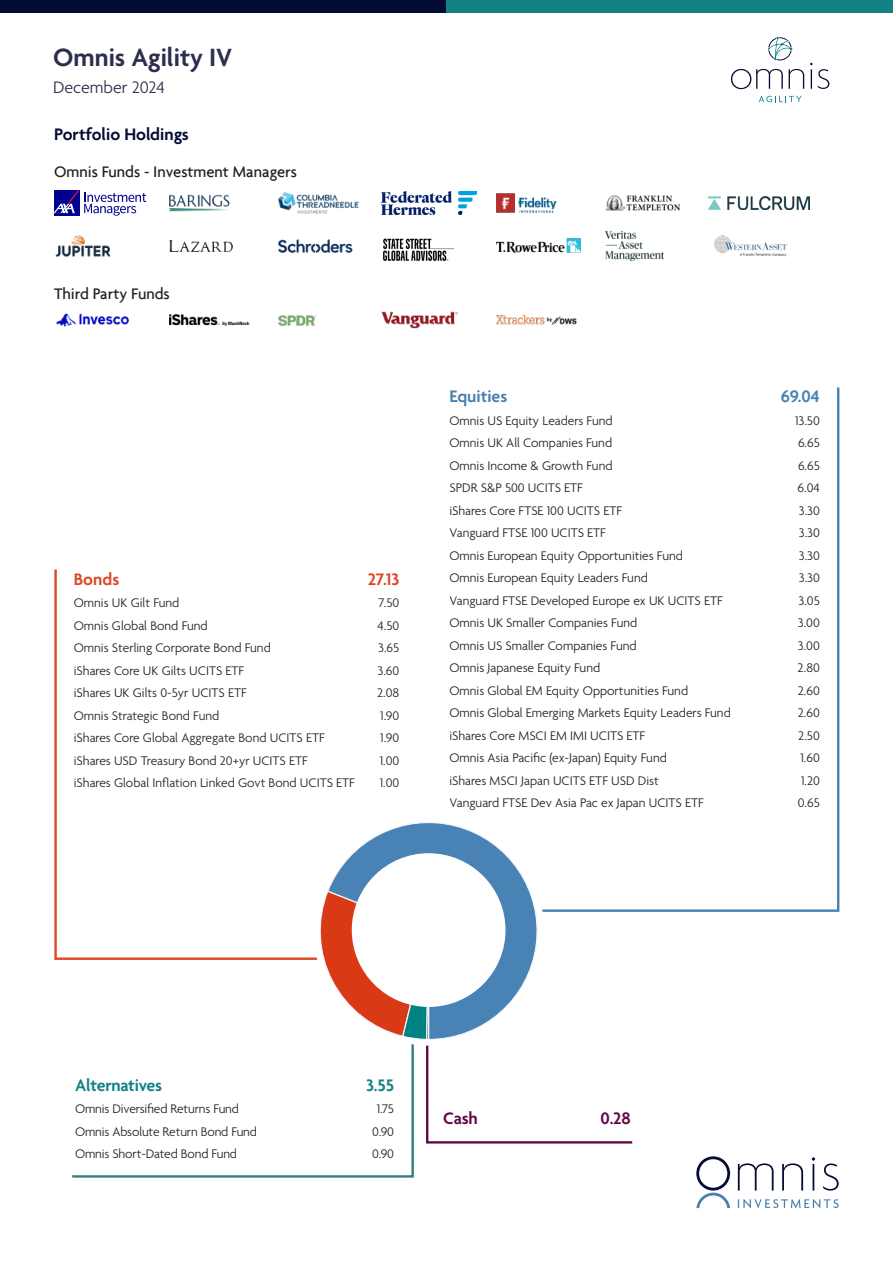
<style>
.page{position:relative;width:893px;height:1263px;background:#fff}
.page>*{position:absolute;margin:0;border:0;box-sizing:border-box;transform-origin:0 0}
.t1{font:600 27px "Agenda";color:#2d2e4c}
.t2{font:600 18px "Agenda";color:#050c33}
.t3{font:600 18px "Agenda";letter-spacing:-.01em;color:#128382}
.t4{font:600 18px "Agenda";color:#4882b1}
.t5{font:300 18px "Agenda";color:#2d2e4c}
.t6{font:600 18px "Agenda";color:#df4625}
.t7{font:600 18px "Agenda";letter-spacing:-.01em;color:#650647}
.t8{font:500 16.5px "Agenda";color:#231f20}
.t9{font:300 13.5px "Agenda";color:#231f20}
</style>
<div class="page">
<svg style="left:738px;top:1163px;width:36px;height:27px"></svg>
<svg style="left:782px;top:1163px;width:21px;height:27px"></svg>
<svg style="left:812px;top:1157px;width:3px;height:33px"></svg>
<svg style="left:823px;top:1163px;width:16px;height:27px"></svg>
<svg style="left:738px;top:1199px;width:101px;height:9px"></svg>
<svg style="left:696px;top:1156px;width:34px;height:52px"></svg>
<div style="left:0;top:0;width:446px;height:13px;background:#050c33"></div>
<div style="left:446px;top:0;width:447px;height:13px;background:#128382"></div>
<svg style="left:731px;top:69px;width:52px;height:20px"></svg>
<svg style="left:789px;top:69px;width:15px;height:20px"></svg>
<svg style="left:810px;top:63px;width:19px;height:26px"></svg>
<svg style="left:759px;top:96px;width:43px;height:6px"></svg>
<svg style="left:768px;top:37px;width:24px;height:23px"></svg>
<svg style="left:54px;top:190px;width:92px;height:26px"></svg>
<img style="left:169px;top:194px;width:61px;height:18px">
<img style="left:278px;top:192px;width:81px;height:22px">
<img style="left:381px;top:191px;width:95px;height:24px">
<img style="left:496px;top:193px;width:61px;height:20px">
<img style="left:605px;top:195px;width:76px;height:16px">
<img style="left:708px;top:196px;width:101px;height:14px">
<img style="left:55px;top:235px;width:56px;height:22px">
<img style="left:56px;top:313px;width:73px;height:14px">
<img style="left:169px;top:314px;width:81px;height:12px">
<img style="left:169px;top:240px;width:64px;height:12px">
<img style="left:278px;top:239px;width:75px;height:14px">
<img style="left:278px;top:315px;width:39px;height:11px">
<img style="left:496px;top:238px;width:85px;height:15px">
<img style="left:605px;top:230px;width:60px;height:32px">
<img style="left:381px;top:311px;width:77px;height:18px">
<img style="left:714px;top:235px;width:73px;height:22px">
<img style="left:496px;top:315px;width:81px;height:10px">
<img style="left:383px;top:238px;width:71px;height:23px">
<div style="left:438px;top:379px;width:401px;height:533px;border:2px solid #4882b1"></div>
<div style="left:54px;top:561px;width:353px;height:399px;border:2px solid #df4625"></div>
<div style="left:64px;top:1033px;width:350px;height:144px;border:2px solid #347f81"></div>
<div style="left:426px;top:1037px;width:215px;height:106px;border:2px solid #650647"></div>
<svg style="left:328px;top:819px;width:213px;height:221px"></svg>
<svg style="left:317px;top:890px;width:113px;height:151px"></svg>
<div style="left:352px;top:853px;width:153px;height:154px;background:#fff;border-radius:50%"></div>
<h1 class="t1" style="left:53px;top:40px;width:181px">Omnis Agility IV</h1>
<h2 class="t5" style="left:53px;top:77px;width:113px">December 2024</h2>
<h2 class="t2" style="left:54px;top:123px;width:136px">Portfolio Holdings</h2>
<p class="t8" style="left:54px;top:161px;width:244px">Omnis Funds - Investment Managers</p>
<p class="t8" style="left:54px;top:283px;width:117px">Third Party Funds</p>
<h2 class="t6" style="left:74px;top:568px;width:47px">Bonds</h2>
<h2 class="t6" style="left:368px;top:568px;width:33px">27.13</h2>
<p class="t9" style="left:74px;top:596px;width:107px">Omnis UK Gilt Fund</p>
<p class="t9" style="left:379px;top:596px;width:22px">7.50</p>
<p class="t9" style="left:74px;top:618px;width:135px">Omnis Global Bond Fund</p>
<p class="t9" style="left:377px;top:618px;width:23px">4.50</p>
<p class="t9" style="left:74px;top:641px;width:199px">Omnis Sterling Corporate Bond Fund</p>
<p class="t9" style="left:378px;top:641px;width:23px">3.65</p>
<p class="t9" style="left:74px;top:663px;width:172px">iShares Core UK Gilts UCITS ETF</p>
<p class="t9" style="left:377px;top:663px;width:23px">3.60</p>
<p class="t9" style="left:74px;top:686px;width:174px">iShares UK Gilts 0‑5yr UCITS ETF</p>
<p class="t9" style="left:377px;top:686px;width:24px">2.08</p>
<p class="t9" style="left:74px;top:708px;width:147px">Omnis Strategic Bond Fund</p>
<p class="t9" style="left:380px;top:708px;width:21px">1.90</p>
<p class="t9" style="left:74px;top:731px;width:252px">iShares Core Global Aggregate Bond UCITS ETF</p>
<p class="t9" style="left:380px;top:731px;width:21px">1.90</p>
<p class="t9" style="left:74px;top:753px;width:235px">iShares USD Treasury Bond 20+yr UCITS ETF</p>
<p class="t9" style="left:380px;top:753px;width:21px">1.00</p>
<p class="t9" style="left:74px;top:776px;width:283px">iShares Global Inflation Linked Govt Bond UCITS ETF</p>
<p class="t9" style="left:380px;top:776px;width:21px">1.00</p>
<h2 class="t4" style="left:449px;top:386px;width:59px">Equities</h2>
<h2 class="t4" style="left:781px;top:386px;width:41px">69.04</h2>
<p class="t9" style="left:449px;top:413px;width:165px">Omnis US Equity Leaders Fund</p>
<p class="t9" style="left:795px;top:413px;width:26px">13.50</p>
<p class="t9" style="left:449px;top:436px;width:164px">Omnis UK All Companies Fund</p>
<p class="t9" style="left:798px;top:436px;width:23px">6.65</p>
<p class="t9" style="left:449px;top:458px;width:165px">Omnis Income &amp; Growth Fund</p>
<p class="t9" style="left:798px;top:458px;width:23px">6.65</p>
<p class="t9" style="left:449px;top:481px;width:135px">SPDR S&amp;P 500 UCITS ETF</p>
<p class="t9" style="left:797px;top:481px;width:24px">6.04</p>
<p class="t9" style="left:449px;top:503px;width:174px">iShares Core FTSE 100 UCITS ETF</p>
<p class="t9" style="left:799px;top:503px;width:23px">3.30</p>
<p class="t9" style="left:449px;top:526px;width:158px">Vanguard FTSE 100 UCITS ETF</p>
<p class="t9" style="left:799px;top:526px;width:23px">3.30</p>
<p class="t9" style="left:449px;top:548px;width:235px">Omnis European Equity Opportunities Fund</p>
<p class="t9" style="left:799px;top:548px;width:23px">3.30</p>
<p class="t9" style="left:449px;top:571px;width:200px">Omnis European Equity Leaders Fund</p>
<p class="t9" style="left:799px;top:571px;width:23px">3.30</p>
<p class="t9" style="left:449px;top:593px;width:275px">Vanguard FTSE Developed Europe ex UK UCITS ETF</p>
<p class="t9" style="left:799px;top:593px;width:23px">3.05</p>
<p class="t9" style="left:449px;top:616px;width:189px">Omnis UK Smaller Companies Fund</p>
<p class="t9" style="left:798px;top:616px;width:23px">3.00</p>
<p class="t9" style="left:449px;top:638px;width:189px">Omnis US Smaller Companies Fund</p>
<p class="t9" style="left:798px;top:638px;width:23px">3.00</p>
<p class="t9" style="left:449px;top:661px;width:152px">Omnis Japanese Equity Fund</p>
<p class="t9" style="left:798px;top:661px;width:24px">2.80</p>
<p class="t9" style="left:449px;top:683px;width:240px">Omnis Global EM Equity Opportunities Fund</p>
<p class="t9" style="left:798px;top:683px;width:24px">2.60</p>
<p class="t9" style="left:449px;top:706px;width:283px">Omnis Global Emerging Markets Equity Leaders Fund</p>
<p class="t9" style="left:798px;top:706px;width:24px">2.60</p>
<p class="t9" style="left:449px;top:728px;width:197px">iShares Core MSCI EM IMI UCITS ETF</p>
<p class="t9" style="left:798px;top:728px;width:23px">2.50</p>
<p class="t9" style="left:449px;top:751px;width:219px">Omnis Asia Pacific (ex-Japan) Equity Fund</p>
<p class="t9" style="left:800px;top:751px;width:21px">1.60</p>
<p class="t9" style="left:449px;top:773px;width:211px">iShares MSCI Japan UCITS ETF USD Dist</p>
<p class="t9" style="left:801px;top:773px;width:20px">1.20</p>
<p class="t9" style="left:449px;top:796px;width:256px">Vanguard FTSE Dev Asia Pac ex Japan UCITS ETF</p>
<p class="t9" style="left:798px;top:796px;width:24px">0.65</p>
<h2 class="t3" style="left:75px;top:1074px;width:89px">Alternatives</h2>
<h2 class="t3" style="left:366px;top:1074px;width:29px">3.55</h2>
<p class="t9" style="left:75px;top:1101px;width:165px">Omnis Diversified Returns Fund</p>
<p class="t9" style="left:377px;top:1101px;width:19px">1.75</p>
<p class="t9" style="left:75px;top:1124px;width:183px">Omnis Absolute Return Bond Fund</p>
<p class="t9" style="left:372px;top:1124px;width:23px">0.90</p>
<p class="t9" style="left:75px;top:1146px;width:164px">Omnis Short-Dated Bond Fund</p>
<p class="t9" style="left:372px;top:1146px;width:23px">0.90</p>
<h2 class="t7" style="left:443px;top:1107px;width:36px">Cash</h2>
<h2 class="t7" style="left:600px;top:1107px;width:32px">0.28</h2>
</div>
